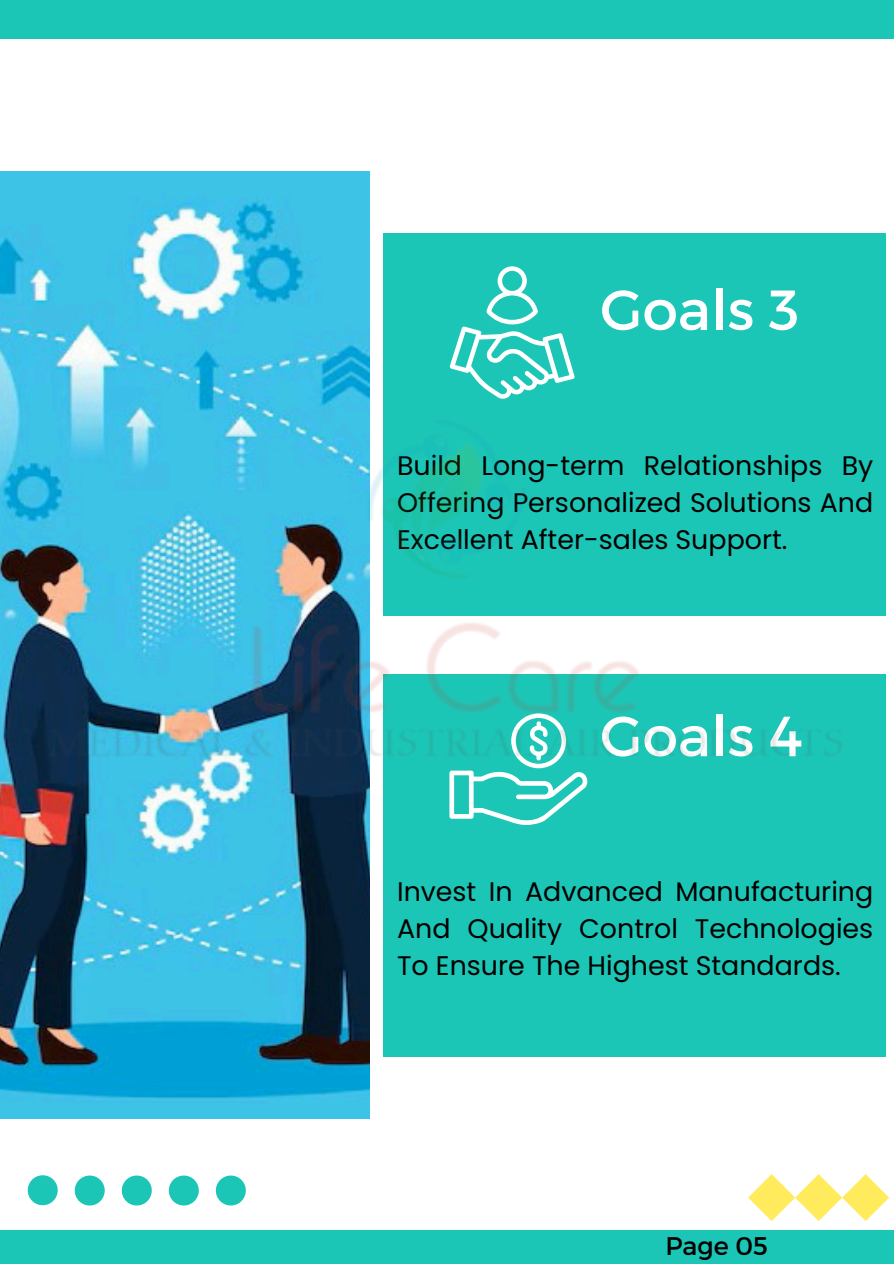
<style>
.page{position:relative;width:894px;height:1264px;background:#fff}
.page>*{position:absolute;margin:0;border:0;box-sizing:border-box;transform-origin:0 0}
.t1{font:56.55px "Montserrat";color:#fff}
.t2{font:26.85px/37.2px "Poppins";color:#000;text-align:justify}
.t3{font:25.5px "Montserrat";color:#000}
</style>
<div class="page">
<img style="left:1px;top:172px;width:368px;height:946px">
<div style="left:383px;top:233px;width:501px;height:383px;background:#1cc6b6"></div>
<div style="left:383px;top:674px;width:501px;height:383px;background:#1cc6b6"></div>
<svg style="left:449px;top:266px;width:124px;height:104px"></svg>
<svg style="left:28px;top:1175px;width:30px;height:30px"></svg>
<svg style="left:75px;top:1175px;width:30px;height:30px"></svg>
<svg style="left:122px;top:1175px;width:30px;height:30px"></svg>
<svg style="left:169px;top:1175px;width:30px;height:30px"></svg>
<svg style="left:216px;top:1175px;width:30px;height:30px"></svg>
<div style="left:0;top:1230px;width:893px;height:33px;background:#1cc6b6"></div>
<svg style="left:748px;top:1174px;width:140px;height:47px"></svg>
<div style="left:0;top:0;width:893px;height:39px;background:#1cc6b6"></div>
<img style="left:0;top:370px;width:886px;height:522px">
<h1 class="t1" style="left:600px;top:273px;width:200px">Goals 3</h1>
<p class="t2" style="left:397px;top:447px;width:477px">Build Long-term Relationships By Offering Personalized Solutions And Excellent After-sales Support.</p>
<p class="t1" style="left:600px;top:699px;width:204px">Goals 4</p>
<p class="t2" style="left:397px;top:873px;width:477px">Invest In Advanced Manufacturing And Quality Control Technologies To Ensure The Highest Standards.</p>
<p class="t3" style="left:665px;top:1229px;width:104px">Page 05</p>
</div>
